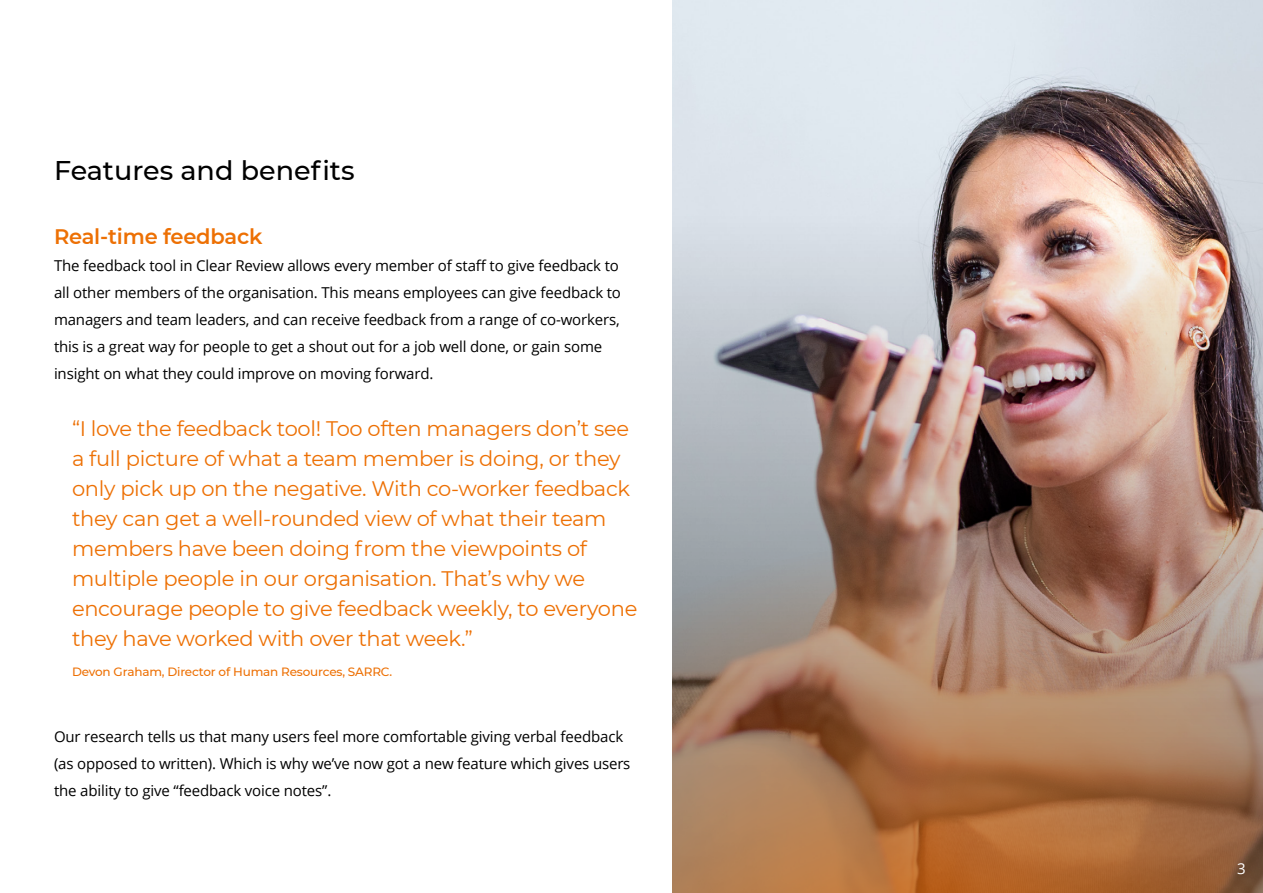
<style>
.page{position:relative;width:1263px;height:893px;background:#fff}
.page>*{position:absolute;margin:0;border:0;box-sizing:border-box;transform-origin:0 0}
.t1{font:500 27px "Montserrat";color:#000}
.t2{font:21px/30px "Montserrat";letter-spacing:-.015em;color:#ed7004}
.t3{font:600 21px "Montserrat";letter-spacing:-.01em;color:#ed7004}
.t4{font:15px/27px "Open Sans";letter-spacing:-.01em;color:#000}
.t5{font:15px "Open Sans";color:#fff}
.t6{font:500 12px "Montserrat";letter-spacing:-.015em;color:#ed7004}
</style>
<div class="page">
<img style="left:673px;top:0;width:590px;height:128px">
<img style="left:673px;top:128px;width:590px;height:415px">
<svg style="left:673px;top:543px;width:590px;height:350px;background:#a57a5c"></svg>
<h1 class="t1" style="left:54px;top:152px;width:302px">Features and benefits</h1>
<h2 class="t3" style="left:54px;top:222px;width:210px">Real-time feedback</h2>
<p class="t4" style="left:54px;top:252px;width:568px">The feedback tool in Clear Review allows every member of staff to give feedback to all other members of the organisation. This means employees can give feedback to managers and team leaders, and can receive feedback from a range of co-workers, this is a great way for people to get a shout out for a job well done, or gain some insight on what they could improve on moving forward.</p>
<p class="t2" style="left:72px;top:413px;width:567px">“I love the feedback tool! Too often managers don’t see a full picture of what a team member is doing, or they only pick up on the negative. With co-worker feedback they can get a well-rounded view of what their team members have been doing from the viewpoints of multiple people in our organisation. That’s why we encourage people to give feedback weekly, to everyone they have worked with over that week.”</p>
<p class="t6" style="left:72px;top:663px;width:322px">Devon Graham, Director of Human Resources, SARRC.</p>
<p class="t4" style="left:54px;top:723px;width:578px">Our research tells us that many users feel more comfortable giving verbal feedback (as opposed to written). Which is why we’ve now got a new feature which gives users the ability to give “feedback voice notes”.</p>
<p class="t5" style="left:1237px;top:858px;width:10px">3</p>
</div>
